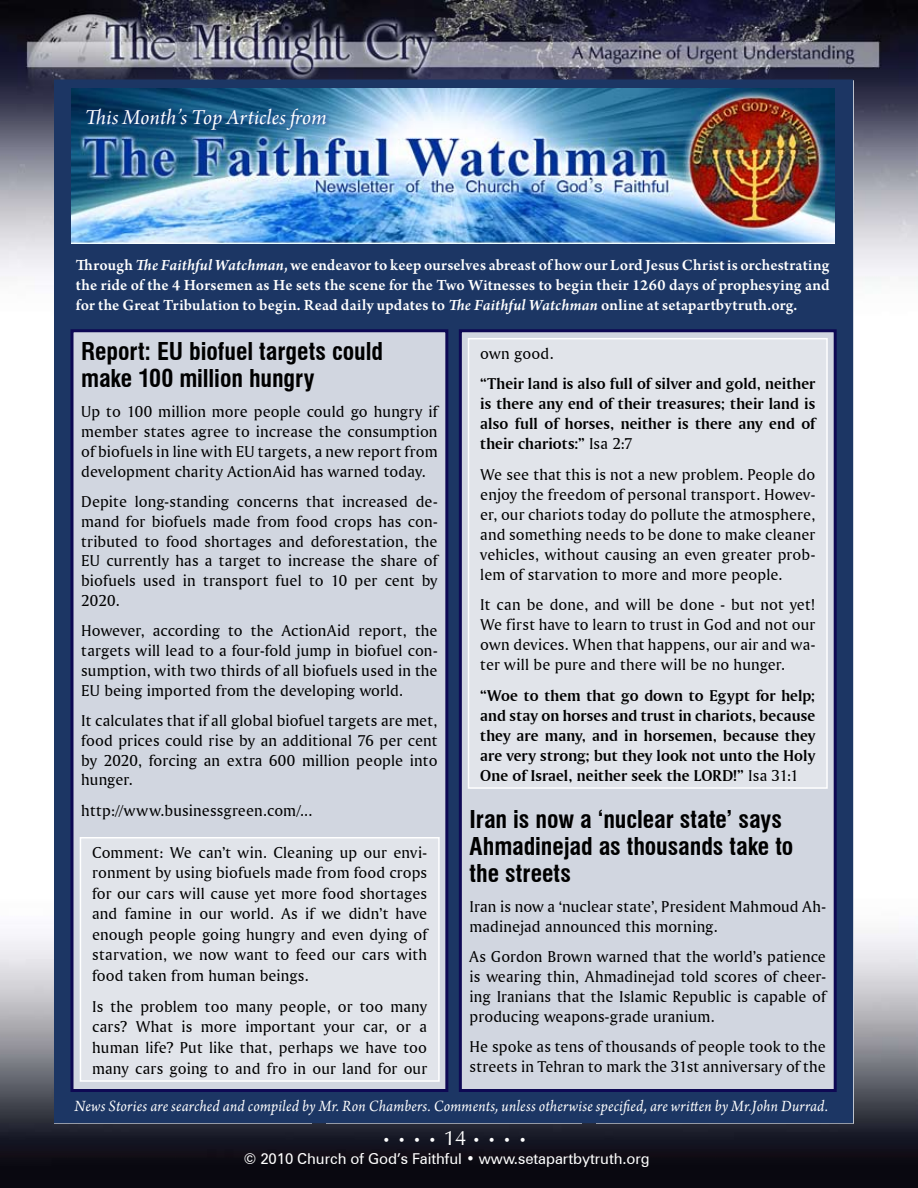
<style>
.page{position:relative;width:918px;height:1188px;background:#fff}
.page>*{position:absolute;margin:0;border:0;box-sizing:border-box;transform-origin:0 0}
.t1{font:700 condensed 24px/27px "Swiss 721 BT";letter-spacing:-.005em;color:#000}
.t2{font:22.5px "Arno Pro Italic Subhead";letter-spacing:.01em;color:#fff}
.t3{font:16.5px/19.8px "Amerigo BT Roman A";letter-spacing:.01em;color:#000;text-align:justify}
.t4{font:16.5px/20px "Amerigo BT Bold A";color:#000;text-align:justify}
.t5{font:600 16.5px/19.8px "Arno Pro";letter-spacing:.015em;color:#fff;text-align:justify}
.t6{font:italic 16.5px "Arno Pro";letter-spacing:.015em;color:#fff;scale:.94 1}
.t7{font:15px "Zurich BT";letter-spacing:-.005em;color:#fff}
.t8{font:13.5px "Zapf Humanist 601 BT";color:#fff}
.s1{font-style:italic}
.s2{font-family:"Amerigo BT Roman A"}
.s3{font-size:21px}
</style>
<div class="page">
<img style="left:0;top:0;width:918px;height:432px">
<img style="left:0;top:864px;width:918px;height:324px">
<div style="left:54px;top:80px;width:799px;height:1043px;background:#1c3664"></div>
<img style="left:72px;top:89px;width:763px;height:155px">
<div style="left:460px;top:331px;width:375px;height:759px;background:#d1d6e0"></div>
<div style="left:459px;top:329px;width:378px;height:763px;border:3px solid #0e0954"></div>
<div style="left:72px;top:331px;width:375px;height:759px;background:#d1d6e0"></div>
<div style="left:70px;top:329px;width:378px;height:763px;border:3px solid #0e0954"></div>
<svg style="left:82px;top:104px;width:249px;height:31px;background:#195581"></svg>
<div style="left:80px;top:838px;width:359px;height:243px;background:#e1e4ea"></div>
<div style="left:80px;top:837px;width:360px;height:245px;border:2px solid #fff"></div>
<div style="left:469px;top:339px;width:358px;height:449px;background:#e1e4ea"></div>
<div style="left:468px;top:338px;width:360px;height:451px;border:2px solid #fff"></div>
<h2 class="t2" style="left:85px;top:105px;width:243px">This Month’s Top Articles from</h2>
<p class="t5" style="left:76px;top:256px;width:755px">Through <span class="s1">The Faithful Watchman</span>, we endeavor to keep ourselves abreast of how our Lord Jesus Christ is orchestrating the ride of the 4 Horsemen as He sets the scene for the Two Witnesses to begin their 1260 days of prophesying and for the Great Tribulation to begin. Read daily updates to <span class="s1">The Faithful Watchman</span> online at setapartbytruth.org.</p>
<h1 class="t1" style="left:81px;top:338px;width:303px">Report: EU biofuel targets could make 100 million hungry</h1>
<p class="t3" style="left:81px;top:402px;width:358px">Up to 100 million more people could go hungry if member states agree to increase the consumption of biofuels in line with EU targets, a new report from development charity ActionAid has warned today.</p>
<p class="t3" style="left:81px;top:491px;width:358px">Depite long-standing concerns that increased de&shy;mand for biofuels made from food crops has con&shy;tributed to food shortages and deforestation, the EU currently has a target to increase the share of biofuels used in transport fuel to 10 per cent by 2020.</p>
<p class="t3" style="left:81px;top:621px;width:358px">However, according to the ActionAid report, the targets will lead to a four-fold jump in biofuel con&shy;sumption, with two thirds of all biofuels used in the EU being imported from the developing world.</p>
<p class="t3" style="left:81px;top:710px;width:358px">It calculates that if all global biofuel targets are met, food prices could rise by an additional 76 per cent by 2020, forcing an extra 600 million people into hunger.</p>
<p class="t3" style="left:81px;top:800px;width:233px">http://www.businessgreen.com/...</p>
<p class="t3" style="left:92px;top:842px;width:337px;line-height:20.5px">Comment: We can’t win. Cleaning up our envi&shy;ronment by using biofuels made from food crops for our cars will cause yet more food shortages and famine in our world. As if we didn’t have enough people going hungry and even dying of starvation, we now want to feed our cars with food taken from human beings.</p>
<p class="t3" style="left:92px;top:996px;width:337px;line-height:20.5px">Is the problem too many people, or too many cars? What is more important your car, or a human life? Put like that, perhaps we have too many cars going to and fro in our land for our</p>
<p class="t3" style="left:480px;top:343px;width:75px">own good.</p>
<p class="t4" style="left:480px;top:373px;width:337px">“Their land is also full of silver and gold, neither is there any end of their treasures; their land is also full of horses, neither is there any end of their chariots:” <span class="s2">Isa 2:7</span></p>
<p class="t3" style="left:480px;top:464px;width:336px">We see that this is not a new problem. People do enjoy the freedom of personal transport. Howev&shy;er, our chariots today do pollute the atmosphere, and something needs to be done to make cleaner vehicles, without causing an even greater prob&shy;lem of starvation to more and more people.</p>
<p class="t3" style="left:480px;top:594px;width:336px">It can be done, and will be done - but not yet!<br>We first have to learn to trust in God and not our own devices. When that happens, our air and wa&shy;ter will be pure and there will be no hunger.</p>
<p class="t4" style="left:480px;top:685px;width:337px">“Woe to them that go down to Egypt for help; and stay on horses and trust in chariots, because they are many, and in horsemen, because they are very strong; but they look not unto the Holy One of Israel, neither seek the LORD!” <span class="s2">Isa 31:1</span></p>
<h1 class="t1" style="left:470px;top:806px;width:325px">Iran is now a ‘nuclear state’ says<br>Ahmadinejad as thousands take to the streets</h1>
<p class="t3" style="left:470px;top:897px;width:358px">Iran is now a ‘nuclear state’, President Mahmoud Ah&shy;madinejad announced this morning.</p>
<p class="t3" style="left:470px;top:947px;width:358px">As Gordon Brown warned that the world’s patience is wearing thin, Ahmadinejad told scores of cheer&shy;ing Iranians that the Islamic Republic is capable of producing weapons-grade uranium.</p>
<p class="t3" style="left:470px;top:1036px;width:358px">He spoke as tens of thousands of people took to the streets in Tehran to mark the 31st anniversary of the</p>
<p class="t6" style="left:74px;top:1097px;width:803px">News Stories are searched and compiled by Mr. Ron Chambers. Comments, unless otherwise specified, are written by Mr.John Durrad.</p>
<p class="t8" style="left:382px;top:1132px;width:146px">• • • • <span class="s3">14</span> • • • •</p>
<p class="t7" style="left:244px;top:1149px;width:407px">© 2010 Church of God’s Faithful • www.setapartbytruth.org</p>
</div>
